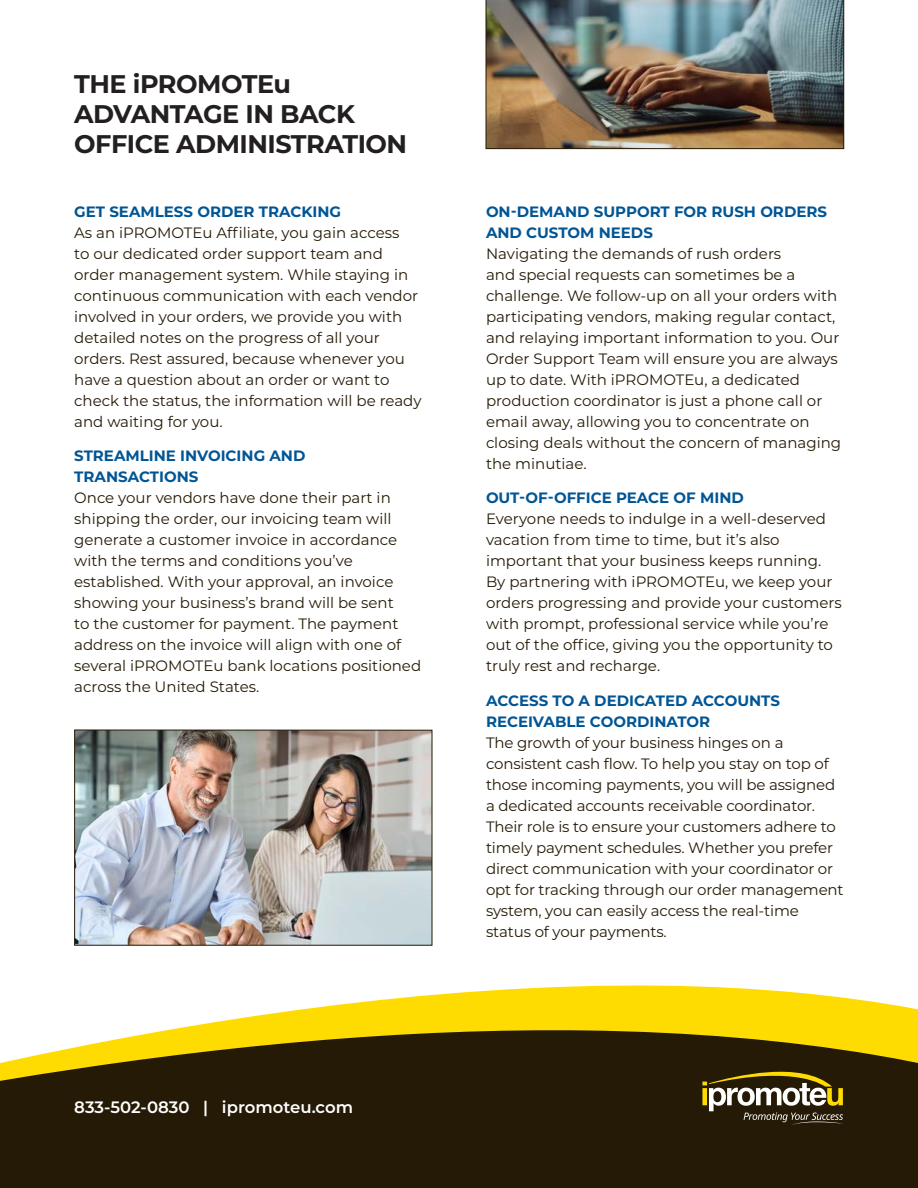
<style>
.page{position:relative;width:918px;height:1188px;background:#fff}
.page>*{position:absolute;margin:0;border:0;box-sizing:border-box;transform-origin:0 0}
.Paragraph_Style_1{font:700 25.5px/30px "Montserrat";letter-spacing:-.02em;color:#231f20}
.Paragraph_Style_1-2{font:600 16.5px "Montserrat";color:#fff}
.Paragraph_Style_1-3{font:15px/21px "Montserrat";color:#251a05}
.Paragraph_Style_1-4{font:700 15px/21px "Montserrat";color:#005595}
</style>
<div class="page">
<img style="left:76px;top:732px;width:354px;height:212px">
<div style="left:74px;top:730px;width:358px;height:216px;border:1px solid #251a05"></div>
<div style="left:0;top:1081px;width:918px;height:107px;background:#251a05"></div>
<svg style="left:702px;top:1081px;width:142px;height:44px"></svg>
<svg style="left:0;top:986px;width:918px;height:95px"></svg>
<img style="left:486px;top:0;width:358px;height:149px">
<p class="Paragraph_Style_1" style="left:74px;top:67px;width:334px">THE iPROMOTEu<br>ADVANTAGE IN BACK<br>OFFICE ADMINISTRATION</p>
<p class="Paragraph_Style_1-4" style="left:74px;top:200px;width:268px">GET SEAMLESS ORDER TRACKING</p>
<p class="Paragraph_Style_1-3" style="left:74px;top:221px;width:349px">As an iPROMOTEu Affiliate, you gain access<br>to our dedicated order support team and order management system. While staying in continuous communication with each vendor involved in your orders, we provide you with detailed notes on the progress of all your orders. Rest assured, because whenever you have a question about an order or want to check the status, the information will be ready and waiting for you.</p>
<p class="Paragraph_Style_1-4" style="left:74px;top:445px;width:233px">STREAMLINE INVOICING AND<br>TRANSACTIONS</p>
<p class="Paragraph_Style_1-3" style="left:74px;top:487px;width:348px">Once your vendors have done their part in shipping the order, our invoicing team will generate a customer invoice in accordance with the terms and conditions you’ve established. With your approval, an invoice showing your business’s brand will be sent<br>to the customer for payment. The payment address on the invoice will align with one of several iPROMOTEu bank locations positioned across the United States.</p>
<p class="Paragraph_Style_1-2" style="left:74px;top:1095px;width:280px">833-502-0830 | ipromoteu.com</p>
<p class="Paragraph_Style_1-4" style="left:486px;top:200px;width:343px">ON-DEMAND SUPPORT FOR RUSH ORDERS<br>AND CUSTOM NEEDS</p>
<p class="Paragraph_Style_1-3" style="left:486px;top:242px;width:357px">Navigating the demands of rush orders<br>and special requests can sometimes be a challenge. We follow-up on all your orders with participating vendors, making regular contact, and relaying important information to you. Our Order Support Team will ensure you are always up to date. With iPROMOTEu, a dedicated production coordinator is just a phone call or email away, allowing you to concentrate on closing deals without the concern of managing the minutiae.</p>
<p class="Paragraph_Style_1-4" style="left:486px;top:487px;width:259px">OUT-OF-OFFICE PEACE OF MIND</p>
<p class="Paragraph_Style_1-3" style="left:486px;top:508px;width:357px">Everyone needs to indulge in a well-deserved vacation from time to time, but it’s also important that your business keeps running.<br>By partnering with iPROMOTEu, we keep your orders progressing and provide your customers with prompt, professional service while you’re out of the office, giving you the opportunity to truly rest and recharge.</p>
<p class="Paragraph_Style_1-4" style="left:486px;top:689px;width:296px">ACCESS TO A DEDICATED ACCOUNTS<br>RECEIVABLE COORDINATOR</p>
<p class="Paragraph_Style_1-3" style="left:486px;top:731px;width:359px">The growth of your business hinges on a consistent cash flow. To help you stay on top of those incoming payments, you will be assigned a dedicated accounts receivable coordinator.<br>Their role is to ensure your customers adhere to timely payment schedules. Whether you prefer direct communication with your coordinator or opt for tracking through our order management system, you can easily access the real-time status of your payments.</p>
</div>
